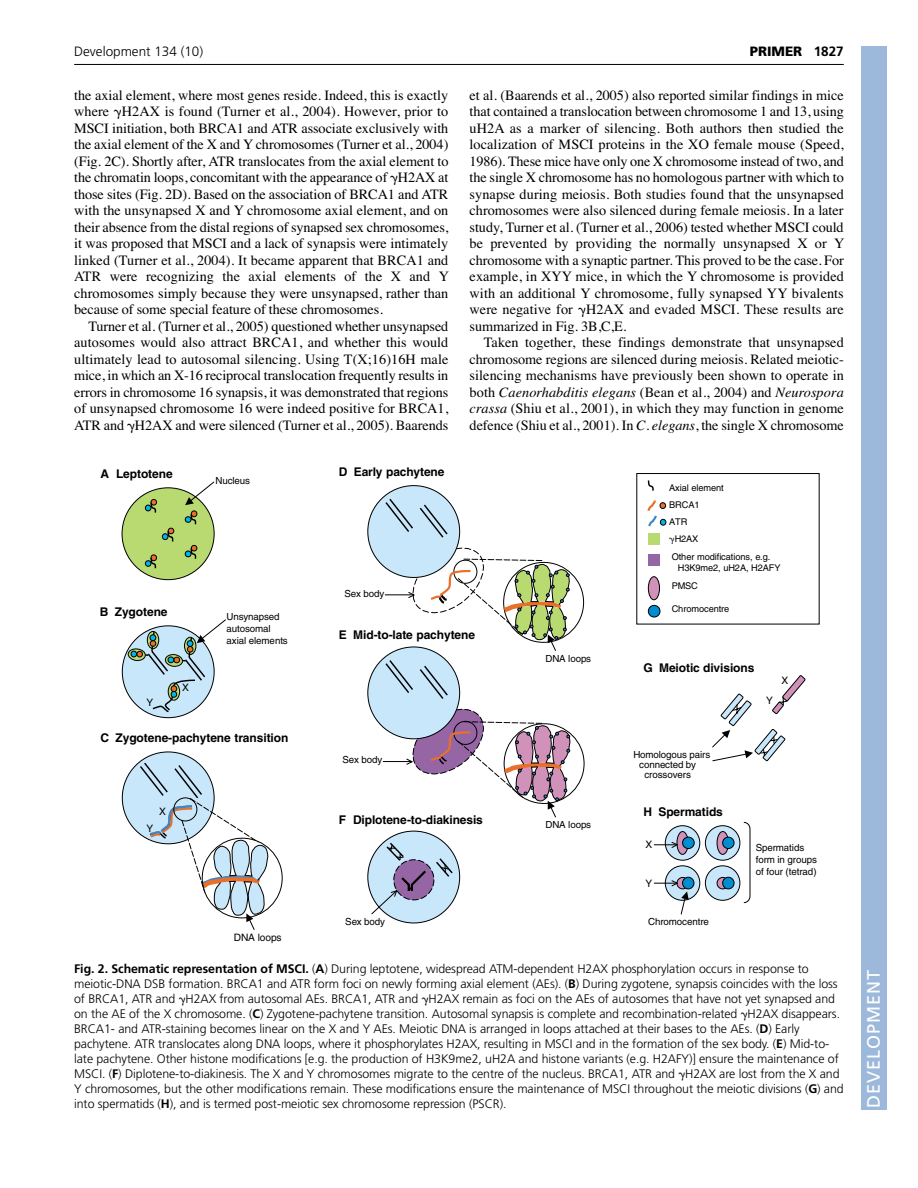
<style>
.page{position:relative;width:918px;height:1188px;background:#fff}
.page>*{position:absolute;margin:0;border:0;box-sizing:border-box;transform-origin:0 0}
.t1{font:18px "Frutiger LT Std";letter-spacing:.055em;color:#fff}
.t2{font:14.25px/16.5px "Times";letter-spacing:-.005em;color:#000;text-align:justify}
.t3{font:300 13.5px "Frutiger LT Std";color:#000}
.t4{font:900 13.5px "Frutiger LT Std";color:#000}
.t5{font:300 12.3px/15px "Frutiger LT Std";letter-spacing:-.005em;color:#000}
.t6{font:700 12px "Helvetica";letter-spacing:-.005em;color:#000}
.t7{font:10.2px "Helvetica";letter-spacing:-.01em;color:#000}
.t8{font:9.75px/12.1px "Helvetica";letter-spacing:-.01em;color:#000}
.t9{font:9.3px/10.9px "Helvetica";letter-spacing:-.01em;color:#000}
.s1{font-weight:700}
.s2{font-family:"Mathematical Pi One"}
.s3{font-style:italic}
.s4{font-family:"Mathematical Pi One";font-size:9.75px}
.s5{font-family:"Mathematical Pi One";font-weight:400}
</style>
<div class="page">
<div style="left:861px;top:46px;width:25px;height:1064px;background:#9cb9db"></div>
<hr style="left:74px;top:64px;width:770px;height:1px;background:#000">
<div style="left:368px;top:486px;width:92px;height:91px;background:#c9e7fa;border-radius:50%"></div>
<svg style="left:368px;top:831px;width:92px;height:92px"></svg>
<div style="left:122px;top:488px;width:92px;height:92px;background:#b9da71;border-radius:50%"></div>
<svg style="left:162px;top:528px;width:12px;height:14px"></svg>
<svg style="left:145px;top:499px;width:12px;height:14px"></svg>
<svg style="left:145px;top:555px;width:12px;height:14px"></svg>
<svg style="left:185px;top:545px;width:12px;height:14px"></svg>
<svg style="left:185px;top:511px;width:12px;height:14px"></svg>
<div style="left:122px;top:752px;width:92px;height:92px;background:#c9e7fa;border-radius:50%"></div>
<svg style="left:167px;top:713px;width:418px;height:81px"></svg>
<div style="left:648px;top:554px;width:12px;height:11px;background:#9665a4"></div>
<svg style="left:127px;top:625px;width:54px;height:88px;background:#b3cbd3"></svg>
<svg style="left:185px;top:481px;width:30px;height:24px"></svg>
<svg style="left:181px;top:578px;width:363px;height:315px"></svg>
<svg style="left:383px;top:659px;width:106px;height:119px"></svg>
<svg style="left:371px;top:841px;width:83px;height:74px;background:#b3bfd7"></svg>
<svg style="left:654px;top:822px;width:97px;height:93px"></svg>
<div style="left:648px;top:533px;width:12px;height:12px;background:#b9da71"></div>
<svg style="left:647px;top:480px;width:7px;height:11px"></svg>
<svg style="left:138px;top:761px;width:130px;height:169px"></svg>
<svg style="left:384px;top:497px;width:186px;height:154px"></svg>
<svg style="left:499px;top:725px;width:72px;height:93px"></svg>
<div style="left:648px;top:577px;width:12px;height:23px;background:#d192b9;border-radius:50%"></div>
<div style="left:648px;top:576px;width:12px;height:24px;border:1px solid #000;border-radius:50%"></div>
<div style="left:648px;top:605px;width:12px;height:12px;background:#008ed0;border-radius:50%"></div>
<div style="left:648px;top:605px;width:12px;height:12px;border:1px solid #000;border-radius:50%"></div>
<svg style="left:647px;top:500px;width:19px;height:27px"></svg>
<svg style="left:712px;top:675px;width:93px;height:87px"></svg>
<p class="t3" style="left:74px;top:46px;width:131px">Development 134 (10)</p>
<p class="t4" style="left:750px;top:46px;width:95px">PRIMER <span class="s1">1827</span></p>
<p class="t2" style="left:74px;top:88px;width:376px">the axial element, where most genes reside. Indeed, this is exactly where <span class="s2">-</span>H2AX is found (Turner et al., 2004). However, prior to MSCI initiation, both BRCA1 and ATR associate exclusively with the axial element of the X and Y chromosomes (Turner et al., 2004) (Fig. 2C). Shortly after, ATR translocates from the axial element to the chromatin loops, concomitant with the appearance of <span class="s2">-</span>H2AX at those sites (Fig. 2D). Based on the association of BRCA1 and ATR with the unsynapsed X and Y chromosome axial element, and on their absence from the distal regions of synapsed sex chromosomes, it was proposed that MSCI and a lack of synapsis were intimately linked (Turner et al., 2004). It became apparent that BRCA1 and ATR were recognizing the axial elements of the X and Y chromosomes simply because they were unsynapsed, rather than because of some special feature of these chromosomes.</p>
<p class="t2" style="left:74px;top:319px;width:376px;text-indent:14px">Turner et al. (Turner et al., 2005) questioned whether unsynapsed autosomes would also attract BRCA1, and whether this would ultimately lead to autosomal silencing. Using T(X;16)16H male mice, in which an X-16 reciprocal translocation frequently results in errors in chromosome 16 synapsis, it was demonstrated that regions of unsynapsed chromosome 16 were indeed positive for BRCA1, ATR and <span class="s2">-</span>H2AX and were silenced (Turner et al., 2005). Baarends</p>
<p class="t2" style="left:470px;top:88px;width:376px">et al. (Baarends et al., 2005) also reported similar findings in mice that contained a translocation between chromosome 1 and 13, using uH2A as a marker of silencing. Both authors then studied the localization of MSCI proteins in the XO female mouse (Speed, 1986). These mice have only one X chromosome instead of two, and the single X chromosome has no homologous partner with which to synapse during meiosis. Both studies found that the unsynapsed chromosomes were also silenced during female meiosis. In a later study, Turner et al. (Turner et al., 2006) tested whether MSCI could be prevented by providing the normally unsynapsed X or Y chromosome with a synaptic partner. This proved to be the case. For example, in XYY mice, in which the Y chromosome is provided with an additional Y chromosome, fully synapsed YY bivalents were negative for <span class="s2">-</span>H2AX and evaded MSCI. These results are summarized in Fig. 3B,C,E.</p>
<p class="t2" style="left:470px;top:336px;width:376px;text-indent:14px">Taken together, these findings demonstrate that unsynapsed chromosome regions are silenced during meiosis. Related meiotic&shy;silencing mechanisms have previously been shown to operate in both <span class="s3">Caenorhabditis elegans</span> (Bean et al., 2004) and <span class="s3">Neurospora crassa</span> (Shiu et al., 2001), in which they may function in genome defence (Shiu et al., 2001). In <span class="s3">C. elegans</span>, the single X chromosome</p>
<p class="t6" style="left:100px;top:470px;width:74px">A Leptotene</p>
<p class="t8" style="left:215px;top:476px;width:36px">Nucleus</p>
<p class="t6" style="left:100px;top:608px;width:69px">B Zygotene</p>
<p class="t7" style="left:146px;top:698px;width:8px">Y</p>
<p class="t7" style="left:182px;top:683px;width:8px">X</p>
<p class="t8" style="left:227px;top:611px;width:63px">Unsynapsed autosomal axial elements</p>
<p class="t6" style="left:100px;top:734px;width:190px">C Zygotene-pachytene transition</p>
<p class="t7" style="left:159px;top:808px;width:8px">X</p>
<p class="t7" style="left:146px;top:825px;width:8px">Y</p>
<p class="t7" style="left:234px;top:934px;width:49px">DNA loops</p>
<p class="t6" style="left:339px;top:468px;width:107px">D Early pachytene</p>
<p class="t8" style="left:344px;top:588px;width:41px">Sex body</p>
<p class="t6" style="left:339px;top:631px;width:138px">E Mid-to-late pachytene</p>
<p class="t8" style="left:343px;top:755px;width:41px">Sex body</p>
<p class="t6" style="left:339px;top:815px;width:146px">F Diplotene-to-diakinesis</p>
<p class="t8" style="left:345px;top:916px;width:41px">Sex body</p>
<p class="t8" style="left:545px;top:654px;width:47px">DNA loops</p>
<p class="t8" style="left:545px;top:820px;width:47px">DNA loops</p>
<p class="t9" style="left:669px;top:483px;width:56px">Axial element</p>
<p class="t9" style="left:669px;top:500px;width:32px">BRCA1</p>
<p class="t9" style="left:669px;top:534px;width:31px"><span class="s4">-</span>H2AX</p>
<p class="t9" style="left:669px;top:517px;width:20px">ATR</p>
<p class="t9" style="left:678px;top:553px;width:104px;text-indent:-6px">Other modifications, e.g.<br>H3K9me2, uH2A, H2AFY</p>
<p class="t9" style="left:672px;top:581px;width:28px">PMSC</p>
<p class="t9" style="left:672px;top:604px;width:59px">Chromocentre</p>
<p class="t6" style="left:643px;top:663px;width:113px">G Meiotic divisions</p>
<p class="t7" style="left:766px;top:696px;width:8px">Y</p>
<p class="t7" style="left:782px;top:677px;width:8px">X</p>
<p class="t8" style="left:633px;top:750px;width:78px">Homologous pairs</p>
<p class="t8" style="left:639px;top:760px;width:58px">connected by</p>
<p class="t8" style="left:644px;top:770px;width:48px">crossovers</p>
<p class="t6" style="left:643px;top:807px;width:81px">H Spermatids</p>
<p class="t7" style="left:645px;top:841px;width:8px">X</p>
<p class="t7" style="left:645px;top:880px;width:8px">Y</p>
<p class="t8" style="left:648px;top:917px;width:62px">Chromocentre</p>
<p class="t8" style="left:756px;top:842px;width:63px">Spermatids form in groups of four (tetrad)</p>
<p class="t5" style="left:74px;top:962px;width:771px"><span class="s1">Fig. 2. Schematic representation of MSCI.</span> (<span class="s1">A</span>) During leptotene, widespread ATM-dependent H2AX phosphorylation occurs in response to meiotic-DNA DSB formation. BRCA1 and ATR form foci on newly forming axial element (AEs). (<span class="s1">B</span>) During zygotene, synapsis coincides with the loss of BRCA1, ATR and <span class="s5">-</span>H2AX from autosomal AEs. BRCA1, ATR and <span class="s5">-</span>H2AX remain as foci on the AEs of autosomes that have not yet synapsed and on the AE of the X chromosome. (<span class="s1">C</span>) Zygotene-pachytene transition. Autosomal synapsis is complete and recombination-related <span class="s5">-</span>H2AX disappears.<br>BRCA1- and ATR-staining becomes linear on the X and Y AEs. Meiotic DNA is arranged in loops attached at their bases to the AEs. (<span class="s1">D</span>) Early pachytene. ATR translocates along DNA loops, where it phosphorylates H2AX, resulting in MSCI and in the formation of the sex body. (<span class="s1">E</span>) Mid-to&shy;late pachytene. Other histone modifications [e.g. the production of H3K9me2, uH2A and histone variants (e.g. H2AFY)] ensure the maintenance of MSCI. (<span class="s1">F</span>) Diplotene-to-diakinesis. The X and Y chromosomes migrate to the centre of the nucleus. BRCA1, ATR and <span class="s5">-</span>H2AX are lost from the X and Y chromosomes, but the other modifications remain. These modifications ensure the maintenance of MSCI throughout the meiotic divisions (<span class="s1">G</span>) and into spermatids (<span class="s1">H</span>), and is termed post-meiotic sex chromosome repression (PSCR).</p>
<p class="t1" style="left:863px;top:1108px;width:140px;rotate:-90deg">DEVELOPMENT</p>
</div>
